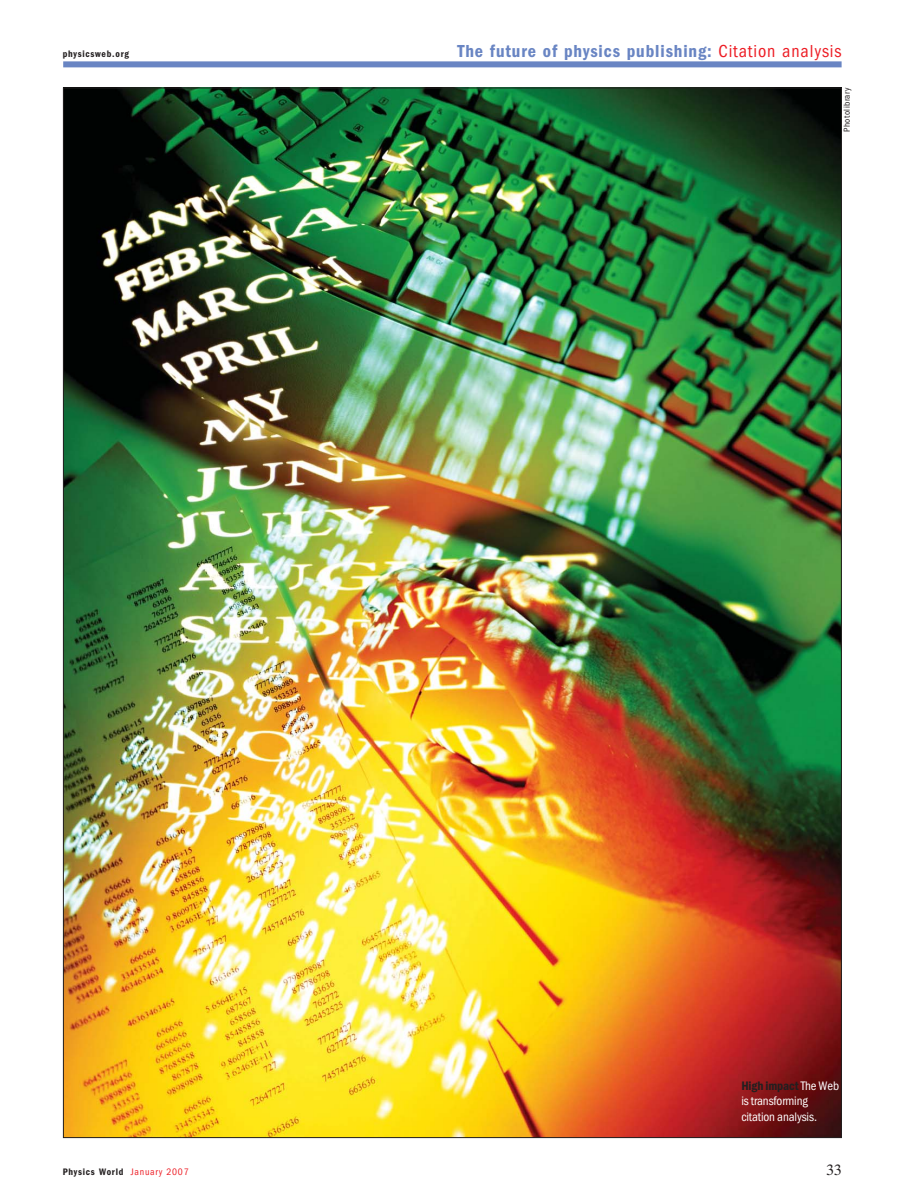
<style>
.page{position:relative;width:906px;height:1200px;background:#fff}
.page>*{position:absolute;margin:0;border:0;box-sizing:border-box;transform-origin:0 0}
.t1{font:600 18px "Franklin Got Cd Io P";letter-spacing:.05em;color:#6985c3}
.t2{font:15px "Dutch 801 BT";color:#231f20}
.t3{font:12.75px/15.5px "Franklin Got Cd Io P";letter-spacing:-.01em;color:#fff}
.t4{font:600 9.75px "Franklin Got Cd Io P";letter-spacing:.075em;color:#231f20}
.t5{font:9px "Franklin Got Cd Io P";letter-spacing:.05em;color:#231f20}
.s1{font-weight:400;color:#ed1c24}
.s2{font-weight:600;color:#231f20}
</style>
<div class="page">
<img style="left:65px;top:90px;width:774px;height:1045px">
<div style="left:63px;top:61px;width:778px;height:6px;background:#6985c3"></div>
<p class="t4" style="left:63px;top:50px;width:68px">physicsweb.org</p>
<h1 class="t1" style="left:457px;top:44px;width:386px">The future of physics publishing: <span class="s1">Citation analysis</span></h1>
<p class="t5" style="left:843px;top:132px;width:46px;rotate:-90deg">Photolibrary</p>
<p class="t3" style="left:741px;top:1078px;width:99px"><span class="s2">High impact</span> The Web is transforming citation analysis.</p>
<p class="t4" style="left:63px;top:1167px;width:127px">Physics World <span class="s1">January 2007</span></p>
<p class="t2" style="left:826px;top:1163px;width:16px">33</p>
</div>
